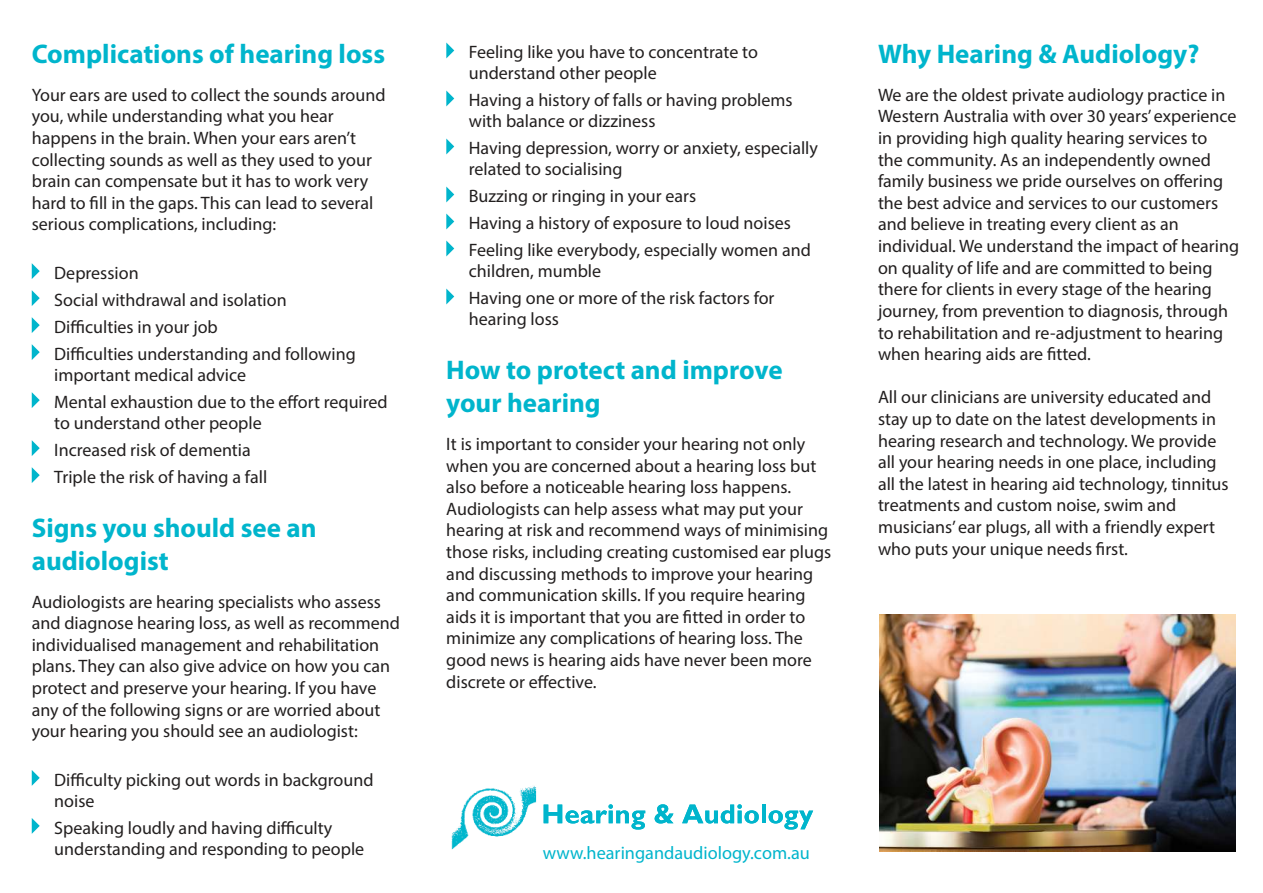
<style>
.page{position:relative;width:1263px;height:893px;background:#fff}
.page>*{position:absolute;margin:0;border:0;box-sizing:border-box;transform-origin:0 0}
.t1{font:700 27px/32.4px "Myriad Pro";color:#00b5cc}
.t2{font:18.3px "Myriad Pro";color:#00b5cc}
.t3{font:18px/21.6px "Myriad Pro";color:#221f1f}
</style>
<div class="page">
<svg style="left:32px;top:263px;width:8px;height:16px"></svg>
<svg style="left:32px;top:290px;width:8px;height:16px"></svg>
<svg style="left:32px;top:317px;width:8px;height:16px"></svg>
<svg style="left:32px;top:344px;width:8px;height:16px"></svg>
<svg style="left:32px;top:392px;width:8px;height:16px"></svg>
<svg style="left:32px;top:440px;width:8px;height:16px"></svg>
<svg style="left:32px;top:467px;width:8px;height:16px"></svg>
<svg style="left:32px;top:770px;width:8px;height:16px"></svg>
<svg style="left:32px;top:818px;width:8px;height:16px"></svg>
<svg style="left:446px;top:43px;width:8px;height:15px"></svg>
<svg style="left:446px;top:91px;width:8px;height:15px"></svg>
<svg style="left:446px;top:139px;width:8px;height:15px"></svg>
<svg style="left:446px;top:187px;width:8px;height:15px"></svg>
<svg style="left:446px;top:214px;width:8px;height:15px"></svg>
<svg style="left:446px;top:241px;width:8px;height:15px"></svg>
<svg style="left:446px;top:289px;width:8px;height:15px"></svg>
<img style="left:879px;top:614px;width:357px;height:238px">
<svg style="left:544px;top:804px;width:101px;height:25px"></svg>
<svg style="left:655px;top:804px;width:18px;height:19px"></svg>
<svg style="left:682px;top:804px;width:77px;height:19px"></svg>
<hr style="left:762px;top:805px;width:4px;height:18px;background:#00b5cc">
<svg style="left:769px;top:810px;width:44px;height:19px"></svg>
<img style="left:451px;top:785px;width:86px;height:65px">
<h1 class="t1" style="left:32px;top:40px;width:355px">Complications of hearing loss</h1>
<p class="t3" style="left:32px;top:86px;width:355px">Your ears are used to collect the sounds around you, while understanding what you hear happens in the brain. When your ears aren’t collecting sounds as well as they used to your brain can compensate but it has to work very hard to fill in the gaps. This can lead to several serious complications, including:</p>
<p class="t3" style="left:54px;top:261px;width:303px;line-height:27px">Depression<br>Social withdrawal and isolation<br>Difficulties in your job<br>Difficulties understanding and following</p>
<p class="t3" style="left:54px;top:363px;width:335px;line-height:27px">important medical advice<br>Mental exhaustion due to the effort required</p>
<p class="t3" style="left:54px;top:411px;width:215px;line-height:27px">to understand other people<br>Increased risk of dementia<br>Triple the risk of having a fall</p>
<h1 class="t1" style="left:32px;top:514px;width:286px">Signs you should see an audiologist</h1>
<p class="t3" style="left:32px;top:592px;width:370px">Audiologists are hearing specialists who assess and diagnose hearing loss, as well as recommend individualised management and rehabilitation plans. They can also give advice on how you can protect and preserve your hearing. If you have any of the following signs or are worried about your hearing you should see an audiologist:</p>
<p class="t3" style="left:54px;top:771px;width:321px;line-height:21px">Difficulty picking out words in background noise</p>
<p class="t3" style="left:54px;top:819px;width:311px;line-height:21px">Speaking loudly and having difficulty understanding and responding to people</p>
<p class="t3" style="left:469px;top:43px;width:291px;line-height:21px">Feeling like you have to concentrate to understand other people</p>
<p class="t3" style="left:469px;top:91px;width:325px;line-height:21px">Having a history of falls or having problems with balance or dizziness</p>
<p class="t3" style="left:469px;top:139px;width:351px;line-height:21px">Having depression, worry or anxiety, especially related to socialising</p>
<p class="t3" style="left:469px;top:184px;width:343px;line-height:27px">Buzzing or ringing in your ears<br>Having a history of exposure to loud noises<br>Feeling like everybody, especially women and</p>
<p class="t3" style="left:469px;top:259px;width:307px;line-height:27px">children, mumble<br>Having one or more of the risk factors for</p>
<p class="t3" style="left:469px;top:310px;width:92px">hearing loss</p>
<h1 class="t1" style="left:446px;top:356px;width:338px">How to protect and improve your hearing</h1>
<p class="t3" style="left:446px;top:435px;width:386px">It is important to consider your hearing not only when you are concerned about a hearing loss but also before a noticeable hearing loss happens.<br>Audiologists can help assess what may put your hearing at risk and recommend ways of minimising those risks, including creating customised ear plugs and discussing methods to improve your hearing and communication skills. If you require hearing aids it is important that you are fitted in order to minimize any complications of hearing loss. The good news is hearing aids have never been more discrete or effective.</p>
<h1 class="t1" style="left:878px;top:40px;width:323px">Why Hearing &amp; Audiology?</h1>
<p class="t3" style="left:878px;top:86px;width:363px">We are the oldest private audiology practice in Western Australia with over 30 years’ experience in providing high quality hearing services to<br>the community. As an independently owned family business we pride ourselves on offering the best advice and services to our customers and believe in treating every client as an individual. We understand the impact of hearing on quality of life and are committed to being there for clients in every stage of the hearing journey, from prevention to diagnosis, through to rehabilitation and re-adjustment to hearing when hearing aids are fitted.</p>
<p class="t3" style="left:878px;top:388px;width:352px">All our clinicians are university educated and stay up to date on the latest developments in hearing research and technology. We provide all your hearing needs in one place, including all the latest in hearing aid technology, tinnitus treatments and custom noise, swim and musicians’ ear plugs, all with a friendly expert who puts your unique needs first.</p>
<p class="t2" style="left:543px;top:845px;width:268px">www.hearingandaudiology.com.au</p>
</div>
